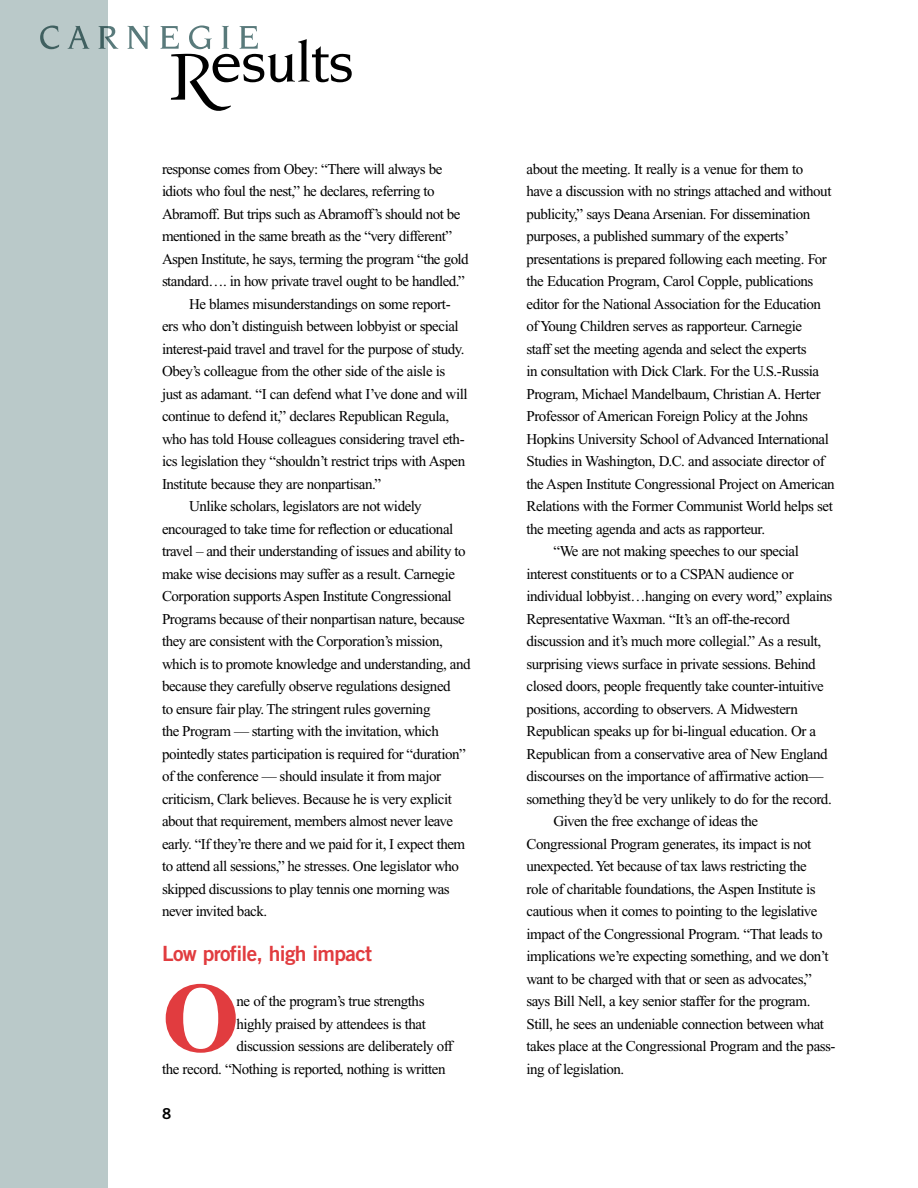
<style>
.page{position:relative;width:918px;height:1188px;background:#fff}
.page>*{position:absolute;margin:0;border:0;box-sizing:border-box;transform-origin:0 0}
.t1{font:700 99.6px "Times New Roman";color:#e13c3f}
.t2{font:21px "Trade Gothic Bold Two";letter-spacing:-.03em;color:#e13c3f}
.t3{font:15px "Times New Roman";letter-spacing:-.03em;color:#000}
.t4{font:15px "Trade Gothic Bold Two";color:#000}
</style>
<div class="page">
<div style="left:0;top:0;width:108px;height:1188px;background:#bac9c9"></div>
<svg style="left:40px;top:26px;width:19px;height:23px"></svg>
<svg style="left:68px;top:26px;width:21px;height:23px"></svg>
<svg style="left:99px;top:26px;width:19px;height:23px"></svg>
<svg style="left:128px;top:26px;width:21px;height:23px"></svg>
<svg style="left:160px;top:26px;width:191px;height:85px"></svg>
<p class="t3" style="left:162px;top:161px;width:282px">response comes from Obey: “There will always be</p>
<p class="t3" style="left:162px;top:183px;width:274px">idiots who foul the nest,” he declares, referring to</p>
<p class="t3" style="left:162px;top:206px;width:300px">Abramoff. But trips such as Abramoff’s should not be</p>
<p class="t3" style="left:162px;top:228px;width:292px">mentioned in the same breath as the “very different”</p>
<p class="t3" style="left:162px;top:251px;width:308px">Aspen Institute, he says, terming the program “the gold</p>
<p class="t3" style="left:162px;top:273px;width:304px">standard…. in how private travel ought to be handled.”</p>
<p class="t3" style="left:189px;top:296px;width:263px">He blames misunderstandings on some report-</p>
<p class="t3" style="left:162px;top:318px;width:298px">ers who don’t distinguish between lobbyist or special</p>
<p class="t3" style="left:162px;top:341px;width:304px">interest-paid travel and travel for the purpose of study.</p>
<p class="t3" style="left:162px;top:363px;width:285px">Obey’s colleague from the other side of the aisle is</p>
<p class="t3" style="left:162px;top:386px;width:307px">just as adamant. “I can defend what I’ve done and will</p>
<p class="t3" style="left:162px;top:408px;width:289px">continue to defend it,” declares Republican Regula,</p>
<p class="t3" style="left:162px;top:431px;width:304px">who has told House colleagues considering travel eth-</p>
<p class="t3" style="left:162px;top:453px;width:305px">ics legislation they “shouldn’t restrict trips with Aspen</p>
<p class="t3" style="left:162px;top:476px;width:221px">Institute because they are nonpartisan.”</p>
<p class="t3" style="left:189px;top:498px;width:234px">Unlike scholars, legislators are not widely</p>
<p class="t3" style="left:162px;top:521px;width:293px">encouraged to take time for reflection or educational</p>
<p class="t3" style="left:162px;top:543px;width:305px">travel – and their understanding of issues and ability to</p>
<p class="t3" style="left:162px;top:566px;width:295px">make wise decisions may suffer as a result. Carnegie</p>
<p class="t3" style="left:162px;top:588px;width:291px">Corporation supports Aspen Institute Congressional</p>
<p class="t3" style="left:162px;top:611px;width:304px">Programs because of their nonpartisan nature, because</p>
<p class="t3" style="left:162px;top:633px;width:283px">they are consistent with the Corporation’s mission,</p>
<p class="t3" style="left:162px;top:656px;width:310px">which is to promote knowledge and understanding, and</p>
<p class="t3" style="left:162px;top:678px;width:290px">because they carefully observe regulations designed</p>
<p class="t3" style="left:162px;top:701px;width:270px">to ensure fair play. The stringent rules governing</p>
<p class="t3" style="left:162px;top:723px;width:278px">the Program — starting with the invitation, which</p>
<p class="t3" style="left:162px;top:746px;width:305px">pointedly states participation is required for “duration”</p>
<p class="t3" style="left:162px;top:768px;width:281px">of the conference — should insulate it from major</p>
<p class="t3" style="left:162px;top:791px;width:291px">criticism, Clark believes. Because he is very explicit</p>
<p class="t3" style="left:162px;top:813px;width:293px">about that requirement, members almost never leave</p>
<p class="t3" style="left:162px;top:836px;width:305px">early. “If they’re there and we paid for it, I expect them</p>
<p class="t3" style="left:162px;top:858px;width:298px">to attend all sessions,” he stresses. One legislator who</p>
<p class="t3" style="left:162px;top:881px;width:289px">skipped discussions to play tennis one morning was</p>
<p class="t3" style="left:162px;top:903px;width:107px">never invited back.</p>
<h2 class="t2" style="left:162px;top:941px;width:212px">Low profile, high impact</h2>
<h1 class="t1" style="left:162px;top:963px;width:79px">O</h1>
<p class="t3" style="left:236px;top:993px;width:190px">ne of the program’s true strengths</p>
<p class="t3" style="left:236px;top:1016px;width:191px">highly praised by attendees is that</p>
<p class="t3" style="left:236px;top:1038px;width:218px">discussion sessions are deliberately off</p>
<p class="t3" style="left:162px;top:1061px;width:285px">the record. “Nothing is reported, nothing is written</p>
<p class="t4" style="left:162px;top:1104px;width:11px">8</p>
<p class="t3" style="left:526px;top:161px;width:278px">about the meeting. It really is a venue for them to</p>
<p class="t3" style="left:526px;top:183px;width:307px">have a discussion with no strings attached and without</p>
<p class="t3" style="left:526px;top:206px;width:285px">publicity,” says Deana Arsenian. For dissemination</p>
<p class="t3" style="left:526px;top:228px;width:264px">purposes, a published summary of the experts’</p>
<p class="t3" style="left:526px;top:251px;width:302px">presentations is prepared following each meeting. For</p>
<p class="t3" style="left:526px;top:273px;width:288px">the Education Program, Carol Copple, publications</p>
<p class="t3" style="left:526px;top:296px;width:296px">editor for the National Association for the Education</p>
<p class="t3" style="left:526px;top:318px;width:277px">of Young Children serves as rapporteur. Carnegie</p>
<p class="t3" style="left:526px;top:341px;width:282px">staff set the meeting agenda and select the experts</p>
<p class="t3" style="left:526px;top:363px;width:294px">in consultation with Dick Clark. For the U.S.-Russia</p>
<p class="t3" style="left:526px;top:386px;width:296px">Program, Michael Mandelbaum, Christian A. Herter</p>
<p class="t3" style="left:526px;top:408px;width:283px">Professor of American Foreign Policy at the Johns</p>
<p class="t3" style="left:526px;top:431px;width:304px">Hopkins University School of Advanced International</p>
<p class="t3" style="left:526px;top:453px;width:300px">Studies in Washington, D.C. and associate director of</p>
<p class="t3" style="left:526px;top:476px;width:310px">the Aspen Institute Congressional Project on American</p>
<p class="t3" style="left:526px;top:498px;width:308px">Relations with the Former Communist World helps set</p>
<p class="t3" style="left:526px;top:521px;width:240px">the meeting agenda and acts as rapporteur.</p>
<p class="t3" style="left:554px;top:543px;width:247px">“We are not making speeches to our special</p>
<p class="t3" style="left:526px;top:566px;width:269px">interest constituents or to a CSPAN audience or</p>
<p class="t3" style="left:526px;top:588px;width:307px">individual lobbyist…hanging on every word,” explains</p>
<p class="t3" style="left:526px;top:611px;width:265px">Representative Waxman. “It’s an off-the-record</p>
<p class="t3" style="left:526px;top:633px;width:296px">discussion and it’s much more collegial.” As a result,</p>
<p class="t3" style="left:526px;top:656px;width:291px">surprising views surface in private sessions. Behind</p>
<p class="t3" style="left:526px;top:678px;width:299px">closed doors, people frequently take counter-intuitive</p>
<p class="t3" style="left:526px;top:701px;width:273px">positions, according to observers. A Midwestern</p>
<p class="t3" style="left:526px;top:723px;width:291px">Republican speaks up for bi-lingual education. Or a</p>
<p class="t3" style="left:526px;top:746px;width:303px">Republican from a conservative area of New England</p>
<p class="t3" style="left:526px;top:768px;width:298px">discourses on the importance of affirmative action—</p>
<p class="t3" style="left:526px;top:791px;width:307px">something they’d be very unlikely to do for the record.</p>
<p class="t3" style="left:554px;top:813px;width:206px">Given the free exchange of ideas the</p>
<p class="t3" style="left:526px;top:836px;width:286px">Congressional Program generates, its impact is not</p>
<p class="t3" style="left:526px;top:858px;width:282px">unexpected. Yet because of tax laws restricting the</p>
<p class="t3" style="left:526px;top:881px;width:291px">role of charitable foundations, the Aspen Institute is</p>
<p class="t3" style="left:526px;top:903px;width:292px">cautious when it comes to pointing to the legislative</p>
<p class="t3" style="left:526px;top:926px;width:298px">impact of the Congressional Program. “That leads to</p>
<p class="t3" style="left:526px;top:948px;width:304px">implications we’re expecting something, and we don’t</p>
<p class="t3" style="left:526px;top:971px;width:287px">want to be charged with that or seen as advocates,”</p>
<p class="t3" style="left:526px;top:993px;width:285px">says Bill Nell, a key senior staffer for the program.</p>
<p class="t3" style="left:526px;top:1016px;width:299px">Still, he sees an undeniable connection between what</p>
<p class="t3" style="left:526px;top:1038px;width:311px">takes place at the Congressional Program and the pass-</p>
<p class="t3" style="left:526px;top:1061px;width:99px">ing of legislation.</p>
</div>
